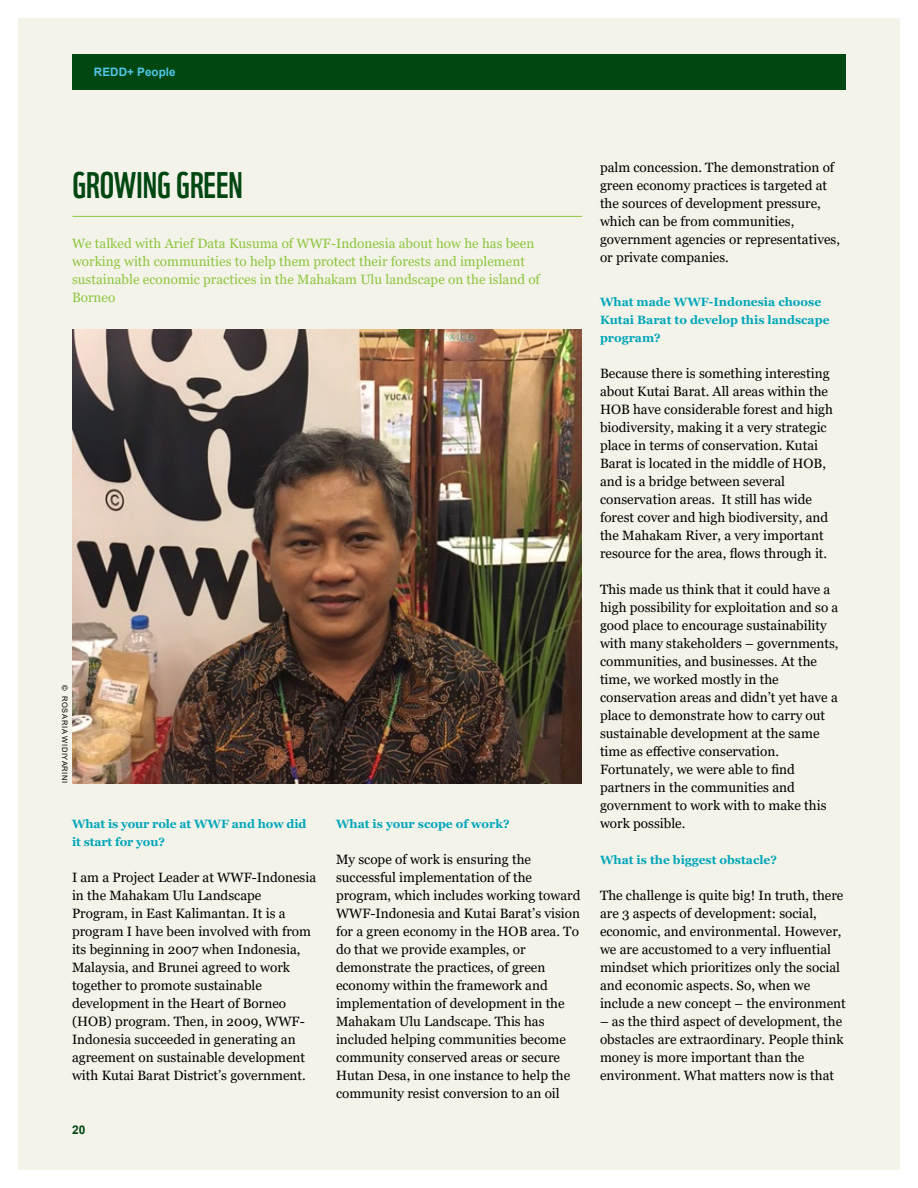
<style>
.page{position:relative;width:918px;height:1188px;background:#fff}
.page>*{position:absolute;margin:0;border:0;box-sizing:border-box;transform-origin:0 0}
.t1{font:36px "WWF";color:#004712}
.t2{font:13.5px/18px "Georgia";color:#000}
.t3{font:13.5px/18px "Georgia";color:#8dc63f}
.t4{font:700 12px/18px "Georgia";color:#00a6b9}
.t5{font:700 12px "Arial";color:#004712}
.t6{font:700 11.7px "Arial";letter-spacing:.005em;color:#50c7e8}
.t7{font:7.5px "Arial";letter-spacing:.085em;color:#000}
</style>
<div class="page">
<div style="left:18px;top:18px;width:882px;height:1152px;background:#f4f3ea"></div>
<div style="left:72px;top:54px;width:774px;height:36px;background:#004712"></div>
<hr style="left:72px;top:216px;width:510px;height:1px;background:#8dc63f">
<img style="left:73px;top:329px;width:509px;height:454px">
<p class="t6" style="left:94px;top:64px;width:83px">REDD+ People</p>
<h1 class="t1" style="left:72px;top:157px;width:172px">GROWING GREEN</h1>
<p class="t3" style="left:72px;top:235px;width:470px">We talked with Arief Data Kusuma of WWF-Indonesia about how he has been working with communities to help them protect their forests and implement sustainable economic practices in the Mahakam Ulu landscape on the island of Borneo</p>
<p class="t7" style="left:70px;top:685px;width:100px;rotate:90deg">© ROSARIA WIDIYARINI</p>
<p class="t4" style="left:72px;top:815px;width:236px">What is your role at WWF and how did it start for you?</p>
<p class="t2" style="left:72px;top:869px;width:246px">I am a Project Leader at WWF-Indonesia in the Mahakam Ulu Landscape Program, in East Kalimantan. It is a program I have been involved with from its beginning in 2007 when Indonesia, Malaysia, and Brunei agreed to work together to promote sustainable development in the Heart of Borneo (HOB) program. Then, in 2009, WWF-Indonesia succeeded in generating an agreement on sustainable development with Kutai Barat District’s government.</p>
<p class="t5" style="left:72px;top:1121px;width:15px">20</p>
<p class="t4" style="left:336px;top:815px;width:175px">What is your scope of work?</p>
<p class="t2" style="left:336px;top:851px;width:246px">My scope of work is ensuring the successful implementation of the program, which includes working toward WWF-Indonesia and Kutai Barat’s vision for a green economy in the HOB area. To do that we provide examples, or demonstrate the practices, of green economy within the framework and implementation of development in the Mahakam Ulu Landscape. This has included helping communities become community conserved areas or secure Hutan Desa, in one instance to help the community resist conversion to an oil</p>
<p class="t2" style="left:600px;top:159px;width:242px">palm concession. The demonstration of green economy practices is targeted at the sources of development pressure, which can be from communities, government agencies or representatives, or private companies.</p>
<p class="t4" style="left:600px;top:293px;width:231px">What made WWF-Indonesia choose<br>Kutai Barat to develop this landscape program?</p>
<p class="t2" style="left:600px;top:365px;width:235px">Because there is something interesting about Kutai Barat. All areas within the HOB have considerable forest and high biodiversity, making it a very strategic place in terms of conservation. Kutai Barat is located in the middle of HOB, and is a bridge between several conservation areas. It still has wide forest cover and high biodiversity, and the Mahakam River, a very important resource for the area, flows through it.</p>
<p class="t2" style="left:600px;top:581px;width:240px">This made us think that it could have a high possibility for exploitation and so a good place to encourage sustainability with many stakeholders – governments, communities, and businesses. At the time, we worked mostly in the conservation areas and didn’t yet have a place to demonstrate how to carry out sustainable development at the same time as effective conservation.<br>Fortunately, we were able to find partners in the communities and government to work with to make this work possible.</p>
<p class="t4" style="left:600px;top:851px;width:178px">What is the biggest obstacle?</p>
<p class="t2" style="left:600px;top:887px;width:247px">The challenge is quite big! In truth, there are 3 aspects of development: social, economic, and environmental. However, we are accustomed to a very influential mindset which prioritizes only the social and economic aspects. So, when we include a new concept – the environment</p>
<p class="t2" style="left:600px;top:1013px;width:245px">– as the third aspect of development, the obstacles are extraordinary. People think money is more important than the environment. What matters now is that</p>
</div>
